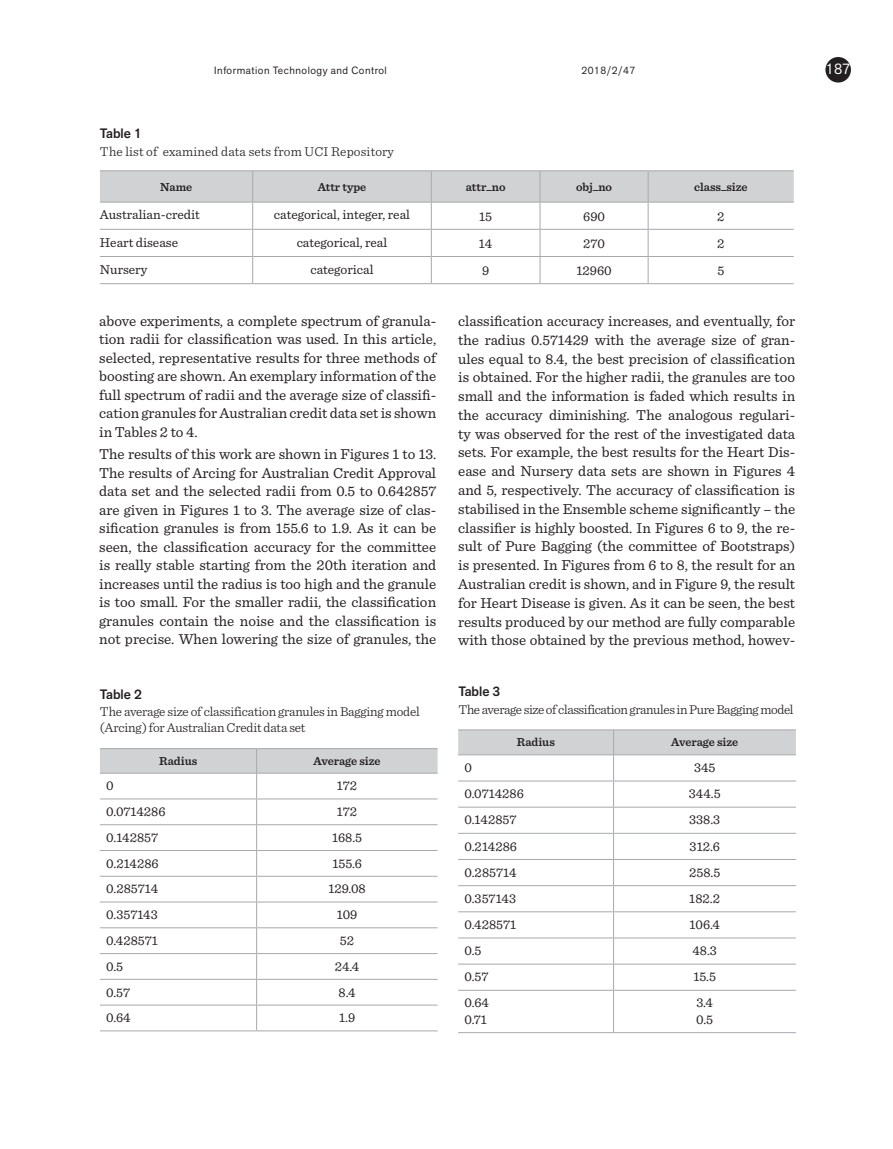
<style>
.page{position:relative;width:893px;height:1149px;background:#fff}
.page>*{position:absolute;margin:0;border:0;box-sizing:border-box;transform-origin:0 0}
.pagrindinis{font:15px/18.8px "Sentinel";color:#231f20;text-align:justify}
.t1{font:15px "Akzid Grtsk Next";color:#fff}
.t2{font:13.5px "Sentinel";color:#231f20}
.Pav_pavadin{font:300 13.5px/15.8px "Sentinel";letter-spacing:-.015em;color:#231f20}
.Pav_pavadin-2{font:300 13.5px "Sentinel";letter-spacing:.01em;color:#231f20}
.Pav_nr{font:500 13.5px "Akzid Grtsk Next";color:#231f20}
.lent_kepure_inform{font:600 12px "Sentinel";color:#231f20}
.t3{font:10.5px "Akzid Grtsk Next";letter-spacing:.05em;color:#231f20}
</style>
<div class="page">
<div style="left:825px;top:57px;width:26px;height:25px;background:#231f20;border-radius:50%"></div>
<hr style="left:100px;top:170px;width:153px;height:1px;background:#a8a9ad">
<hr style="left:253px;top:170px;width:178px;height:1px;background:#a8a9ad">
<hr style="left:431px;top:170px;width:109px;height:1px;background:#a8a9ad">
<hr style="left:540px;top:170px;width:108px;height:1px;background:#a8a9ad">
<hr style="left:648px;top:170px;width:146px;height:1px;background:#a8a9ad">
<svg style="left:100px;top:171px;width:694px;height:112px"></svg>
<hr style="left:100px;top:283px;width:153px;height:1px;background:#a8a9ad">
<hr style="left:253px;top:283px;width:178px;height:1px;background:#a8a9ad">
<hr style="left:431px;top:283px;width:109px;height:1px;background:#a8a9ad">
<hr style="left:540px;top:283px;width:108px;height:1px;background:#a8a9ad">
<hr style="left:648px;top:283px;width:146px;height:1px;background:#a8a9ad">
<svg style="left:100px;top:748px;width:338px;height:282px"></svg>
<hr style="left:100px;top:1030px;width:157px;height:1px;background:#a8a9ad">
<hr style="left:257px;top:1030px;width:181px;height:1px;background:#a8a9ad">
<svg style="left:458px;top:729px;width:338px;height:260px"></svg>
<hr style="left:458px;top:989px;width:156px;height:1px;background:#a8a9ad">
<hr style="left:614px;top:989px;width:182px;height:1px;background:#a8a9ad">
<hr style="left:613px;top:990px;width:1px;height:41px;background:#a8a9ad">
<hr style="left:458px;top:1031px;width:156px;height:1px;background:#a8a9ad">
<hr style="left:614px;top:1031px;width:182px;height:1px;background:#a8a9ad">
<p class="t3" style="left:214px;top:63px;width:174px">Information Technology and Control</p>
<p class="t3" style="left:581px;top:63px;width:55px">2018/2/47</p>
<p class="t1" style="left:826px;top:59px;width:26px">187</p>
<p class="Pav_nr" style="left:100px;top:124px;width:43px">Table 1</p>
<p class="Pav_pavadin-2" style="left:100px;top:141px;width:296px">The list of examined data sets from UCI Repository</p>
<p class="lent_kepure_inform" style="left:160px;top:178px;width:34px">Name</p>
<p class="lent_kepure_inform" style="left:318px;top:178px;width:50px">Attr type</p>
<p class="lent_kepure_inform" style="left:466px;top:178px;width:41px">attr_no</p>
<p class="lent_kepure_inform" style="left:576px;top:178px;width:37px">obj_no</p>
<p class="lent_kepure_inform" style="left:694px;top:178px;width:55px">class_size</p>
<p class="t2" style="left:100px;top:204px;width:101px">Australian-credit</p>
<p class="t2" style="left:274px;top:204px;width:138px">categorical, integer, real</p>
<p class="t2" style="left:479px;top:206px;width:14px">15</p>
<p class="t2" style="left:583px;top:206px;width:23px">690</p>
<p class="t2" style="left:717px;top:206px;width:9px">2</p>
<p class="t2" style="left:100px;top:232px;width:80px">Heart disease</p>
<p class="t2" style="left:297px;top:232px;width:92px">categorical, real</p>
<p class="t2" style="left:479px;top:233px;width:15px">14</p>
<p class="t2" style="left:583px;top:233px;width:23px">270</p>
<p class="t2" style="left:717px;top:233px;width:9px">2</p>
<p class="t2" style="left:100px;top:259px;width:49px">Nursery</p>
<p class="t2" style="left:310px;top:259px;width:65px">categorical</p>
<p class="t2" style="left:482px;top:261px;width:9px">9</p>
<p class="t2" style="left:576px;top:261px;width:37px">12960</p>
<p class="t2" style="left:717px;top:261px;width:8px">5</p>
<p class="pagrindinis" style="left:99px;top:310px;width:338px">above experiments, a complete spectrum of granula&shy;tion radii for classification was used. In this article, selected, representative results for three methods of boosting are shown. An exemplary information of the full spectrum of radii and the average size of classifi&shy;cation granules for Australian credit data set is shown in Tables 2 to 4.</p>
<p class="pagrindinis" style="left:99px;top:444px;width:339px">The results of this work are shown in Figures 1 to 13.<br>The results of Arcing for Australian Credit Approval data set and the selected radii from 0.5 to 0.642857 are given in Figures 1 to 3. The average size of clas&shy;sification granules is from 155.6 to 1.9. As it can be seen, the classification accuracy for the committee is really stable starting from the 20th iteration and increases until the radius is too high and the granule is too small. For the smaller radii, the classification granules contain the noise and the classification is not precise. When lowering the size of granules, the</p>
<p class="Pav_nr" style="left:100px;top:685px;width:43px">Table 2</p>
<p class="Pav_pavadin" style="left:100px;top:703px;width:321px">The average size of classification granules in Bagging model (Arcing) for Australian Credit data set</p>
<p class="lent_kepure_inform" style="left:159px;top:751px;width:39px">Radius</p>
<p class="lent_kepure_inform" style="left:313px;top:751px;width:69px">Average size</p>
<p class="t2" style="left:106px;top:775px;width:9px">0</p>
<p class="t2" style="left:337px;top:775px;width:22px">172</p>
<p class="t2" style="left:106px;top:801px;width:61px">0.0714286</p>
<p class="t2" style="left:337px;top:801px;width:22px">172</p>
<p class="t2" style="left:106px;top:827px;width:53px">0.142857</p>
<p class="t2" style="left:332px;top:827px;width:32px">168.5</p>
<p class="t2" style="left:106px;top:852px;width:54px">0.214286</p>
<p class="t2" style="left:332px;top:852px;width:31px">155.6</p>
<p class="t2" style="left:106px;top:878px;width:53px">0.285714</p>
<p class="t2" style="left:328px;top:878px;width:39px">129.08</p>
<p class="t2" style="left:106px;top:904px;width:53px">0.357143</p>
<p class="t2" style="left:337px;top:904px;width:22px">109</p>
<p class="t2" style="left:106px;top:930px;width:53px">0.428571</p>
<p class="t2" style="left:340px;top:930px;width:16px">52</p>
<p class="t2" style="left:106px;top:955px;width:18px">0.5</p>
<p class="t2" style="left:335px;top:955px;width:26px">24.4</p>
<p class="t2" style="left:106px;top:981px;width:25px">0.57</p>
<p class="t2" style="left:339px;top:981px;width:18px">8.4</p>
<p class="t2" style="left:106px;top:1007px;width:26px">0.64</p>
<p class="t2" style="left:339px;top:1007px;width:18px">1.9</p>
<p class="pagrindinis" style="left:458px;top:310px;width:339px">classification accuracy increases, and eventually, for the radius 0.571429 with the average size of gran&shy;ules equal to 8.4, the best precision of classification is obtained. For the higher radii, the granules are too small and the information is faded which results in the accuracy diminishing. The analogous regulari&shy;ty was observed for the rest of the investigated data sets. For example, the best results for the Heart Dis&shy;ease and Nursery data sets are shown in Figures 4 and 5, respectively. The accuracy of classification is stabilised in the Ensemble scheme significantly – the classifier is highly boosted. In Figures 6 to 9, the re&shy;sult of Pure Bagging (the committee of Bootstraps) is presented. In Figures from 6 to 8, the result for an Australian credit is shown, and in Figure 9, the result for Heart Disease is given. As it can be seen, the best results produced by our method are fully comparable with those obtained by the previous method, howev-</p>
<p class="Pav_nr" style="left:458px;top:682px;width:43px">Table 3</p>
<p class="Pav_pavadin" style="left:458px;top:700px;width:337px">The average size of classification granules in Pure Bagging model</p>
<p class="lent_kepure_inform" style="left:517px;top:732px;width:39px">Radius</p>
<p class="lent_kepure_inform" style="left:671px;top:732px;width:69px">Average size</p>
<p class="t2" style="left:465px;top:757px;width:9px">0</p>
<p class="t2" style="left:694px;top:757px;width:23px">345</p>
<p class="t2" style="left:465px;top:783px;width:61px">0.0714286</p>
<p class="t2" style="left:689px;top:783px;width:33px">344.5</p>
<p class="t2" style="left:465px;top:809px;width:53px">0.142857</p>
<p class="t2" style="left:689px;top:809px;width:33px">338.3</p>
<p class="t2" style="left:465px;top:835px;width:54px">0.214286</p>
<p class="t2" style="left:690px;top:835px;width:32px">312.6</p>
<p class="t2" style="left:465px;top:861px;width:53px">0.285714</p>
<p class="t2" style="left:689px;top:861px;width:33px">258.5</p>
<p class="t2" style="left:465px;top:887px;width:53px">0.357143</p>
<p class="t2" style="left:689px;top:887px;width:32px">182.2</p>
<p class="t2" style="left:465px;top:914px;width:53px">0.428571</p>
<p class="t2" style="left:689px;top:914px;width:32px">106.4</p>
<p class="t2" style="left:465px;top:940px;width:18px">0.5</p>
<p class="t2" style="left:692px;top:940px;width:26px">48.3</p>
<p class="t2" style="left:465px;top:966px;width:25px">0.57</p>
<p class="t2" style="left:693px;top:966px;width:24px">15.5</p>
<p class="t2" style="left:465px;top:992px;width:26px">0.64</p>
<p class="t2" style="left:465px;top:1008px;width:24px">0.71</p>
<p class="t2" style="left:696px;top:992px;width:18px">3.4</p>
<p class="t2" style="left:696px;top:1008px;width:18px">0.5</p>
</div>
